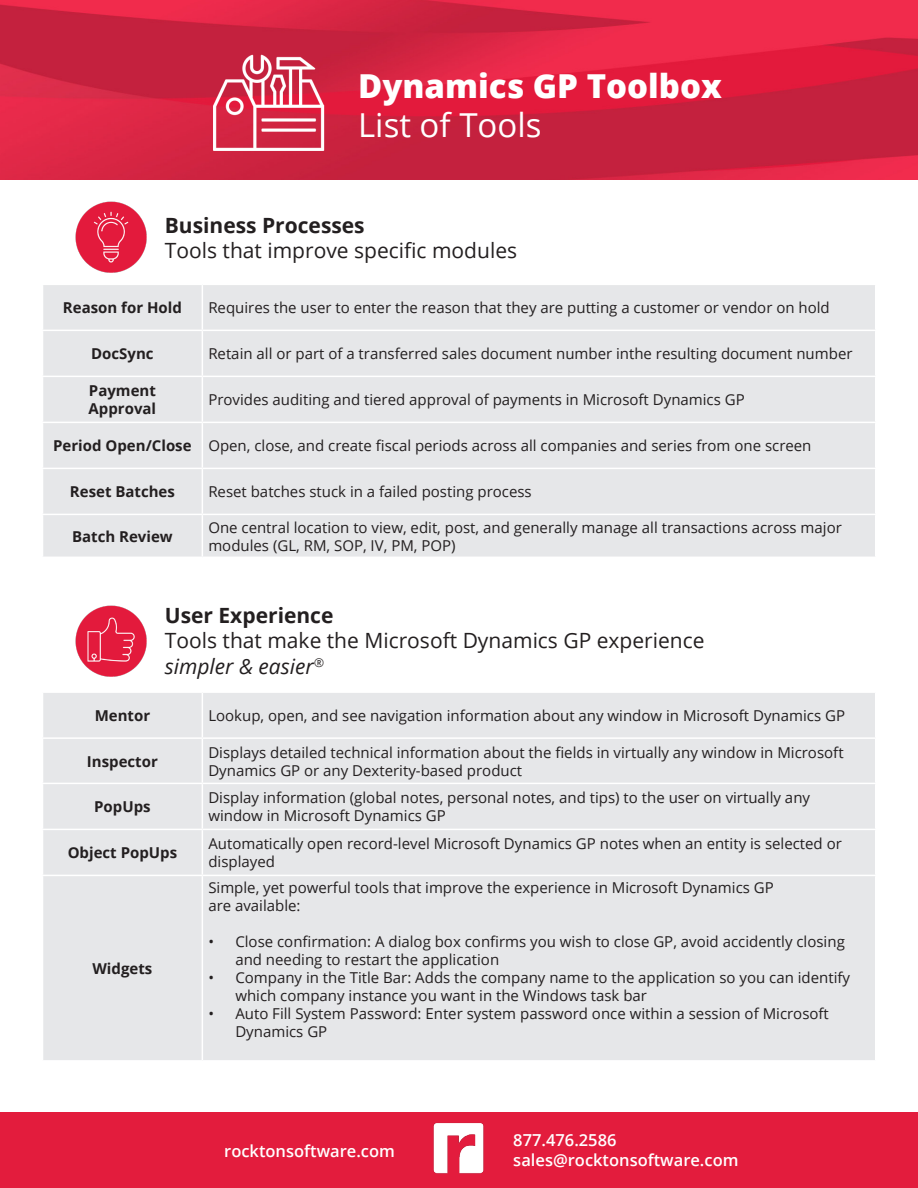
<style>
.page{position:relative;width:918px;height:1188px;background:#fff}
.page>*{position:absolute;margin:0;border:0;box-sizing:border-box;transform-origin:0 0}
.t1{font:800 33px "Open Sans";color:#fff}
.t2{font:33px "Open Sans";color:#fff}
.t3{font:21px "Open Sans";color:#231f20}
.t4{font:700 21px "Open Sans";color:#231f20}
.t5{font:italic 21px "Open Sans";color:#231f20}
.t6{font:600 16.5px "Open Sans";color:#fff}
.t7{font:15px/18px "Open Sans";color:#231f20}
.t8{font:700 15px "Open Sans";color:#231f20}
</style>
<div class="page">
<img style="left:0;top:0;width:918px;height:180px">
<img style="left:75px;top:201px;width:72px;height:72px">
<div style="left:0;top:1113px;width:918px;height:75px;background:#e31c3d"></div>
<img style="left:433px;top:1123px;width:51px;height:51px">
<div style="left:43px;top:285px;width:832px;height:272px;background:#e6e7e9"></div>
<hr style="left:202px;top:285px;width:1px;height:45px;background:#fff">
<hr style="left:42px;top:330px;width:160px;height:1px;background:#fff">
<hr style="left:202px;top:330px;width:674px;height:1px;background:#fff">
<hr style="left:202px;top:331px;width:1px;height:45px;background:#fff">
<hr style="left:42px;top:376px;width:160px;height:1px;background:#fff">
<hr style="left:202px;top:376px;width:674px;height:1px;background:#fff">
<hr style="left:202px;top:377px;width:1px;height:45px;background:#fff">
<hr style="left:42px;top:422px;width:160px;height:1px;background:#fff">
<hr style="left:202px;top:422px;width:674px;height:1px;background:#fff">
<hr style="left:202px;top:423px;width:1px;height:45px;background:#fff">
<hr style="left:42px;top:468px;width:160px;height:1px;background:#fff">
<hr style="left:202px;top:468px;width:674px;height:1px;background:#fff">
<hr style="left:202px;top:469px;width:1px;height:45px;background:#fff">
<hr style="left:42px;top:514px;width:160px;height:1px;background:#fff">
<hr style="left:202px;top:514px;width:674px;height:1px;background:#fff">
<hr style="left:202px;top:515px;width:1px;height:42px;background:#fff">
<img style="left:75px;top:606px;width:72px;height:71px">
<div style="left:43px;top:693px;width:832px;height:367px;background:#e6e7e9"></div>
<hr style="left:202px;top:693px;width:1px;height:44px;background:#fff">
<hr style="left:42px;top:737px;width:160px;height:2px;background:#fff">
<hr style="left:202px;top:737px;width:674px;height:2px;background:#fff">
<hr style="left:202px;top:739px;width:1px;height:44px;background:#fff">
<hr style="left:42px;top:783px;width:160px;height:1px;background:#fff">
<hr style="left:202px;top:783px;width:674px;height:1px;background:#fff">
<hr style="left:202px;top:784px;width:1px;height:45px;background:#fff">
<hr style="left:42px;top:829px;width:160px;height:1px;background:#fff">
<hr style="left:202px;top:829px;width:674px;height:1px;background:#fff">
<hr style="left:202px;top:830px;width:1px;height:45px;background:#fff">
<hr style="left:42px;top:875px;width:160px;height:1px;background:#fff">
<hr style="left:202px;top:875px;width:674px;height:1px;background:#fff">
<hr style="left:202px;top:876px;width:1px;height:184px;background:#fff">
<img style="left:206px;top:50px;width:127px;height:110px">
<p class="t1" style="left:358px;top:61px;width:365px">Dynamics GP Toolbox</p>
<p class="t2" style="left:358px;top:103px;width:185px">List of Tools</p>
<p class="t4" style="left:165px;top:211px;width:201px">Business Processes</p>
<p class="t3" style="left:165px;top:236px;width:354px">Tools that improve specific modules</p>
<p class="t8" style="left:63px;top:297px;width:120px">Reason for Hold</p>
<p class="t7" style="left:208px;top:298px;width:623px">Requires the user to enter the reason that they are putting a customer or vendor on hold</p>
<p class="t8" style="left:91px;top:343px;width:64px">DocSync</p>
<p class="t7" style="left:208px;top:344px;width:646px">Retain all or part of a transferred sales document number inthe resulting document number</p>
<p class="t8" style="left:89px;top:380px;width:68px">Payment</p>
<p class="t8" style="left:89px;top:398px;width:69px">Approval</p>
<p class="t7" style="left:208px;top:390px;width:538px">Provides auditing and tiered approval of payments in Microsoft Dynamics GP</p>
<p class="t8" style="left:53px;top:435px;width:140px">Period Open/Close</p>
<p class="t7" style="left:208px;top:436px;width:605px">Open, close, and create fiscal periods across all companies and series from one screen</p>
<p class="t8" style="left:70px;top:481px;width:107px">Reset Batches</p>
<p class="t7" style="left:208px;top:482px;width:325px">Reset batches stuck in a failed posting process</p>
<p class="t8" style="left:72px;top:526px;width:102px">Batch Review</p>
<p class="t7" style="left:208px;top:518px;width:635px">One central location to view, edit, post, and generally manage all transactions across major modules (GL, RM, SOP, IV, PM, POP)</p>
<p class="t4" style="left:165px;top:601px;width:170px">User Experience</p>
<p class="t3" style="left:165px;top:626px;width:541px">Tools that make the Microsoft Dynamics GP experience</p>
<p class="t5" style="left:165px;top:652px;width:161px">simpler &amp; easier<sup>®</sup></p>
<p class="t8" style="left:95px;top:705px;width:57px">Mentor</p>
<p class="t7" style="left:208px;top:706px;width:638px">Lookup, open, and see navigation information about any window in Microsoft Dynamics GP</p>
<p class="t8" style="left:87px;top:750px;width:72px">Inspector</p>
<p class="t7" style="left:208px;top:743px;width:637px">Displays detailed technical information about the fields in virtually any window in Microsoft<br>Dynamics GP or any Dexterity-based product</p>
<p class="t8" style="left:94px;top:796px;width:58px">PopUps</p>
<p class="t7" style="left:208px;top:788px;width:603px">Display information (global notes, personal notes, and tips) to the user on virtually any window in Microsoft Dynamics GP</p>
<p class="t8" style="left:68px;top:842px;width:111px">Object PopUps</p>
<p class="t7" style="left:208px;top:834px;width:635px">Automatically open record-level Microsoft Dynamics GP notes when an entity is selected or displayed</p>
<p class="t8" style="left:92px;top:958px;width:61px">Widgets</p>
<p class="t7" style="left:208px;top:878px;width:567px">Simple, yet powerful tools that improve the experience in Microsoft Dynamics GP are available:</p>
<p class="t7" style="left:235px;top:932px;width:611px;text-indent:-27px">• Close confirmation: A dialog box confirms you wish to close GP, avoid accidently closing and needing to restart the application</p>
<p class="t7" style="left:235px;top:968px;width:616px;text-indent:-27px">• Company in the Title Bar: Adds the company name to the application so you can identify which company instance you want in the Windows task bar</p>
<p class="t7" style="left:235px;top:1004px;width:595px;text-indent:-27px">• Auto Fill System Password: Enter system password once within a session of Microsoft<br>Dynamics GP</p>
<p class="t6" style="left:224px;top:1139px;width:172px">rocktonsoftware.com</p>
<p class="t6" style="left:513px;top:1128px;width:105px">877.476.2586</p>
<p class="t6" style="left:513px;top:1148px;width:227px">sales@rocktonsoftware.com</p>
</div>
